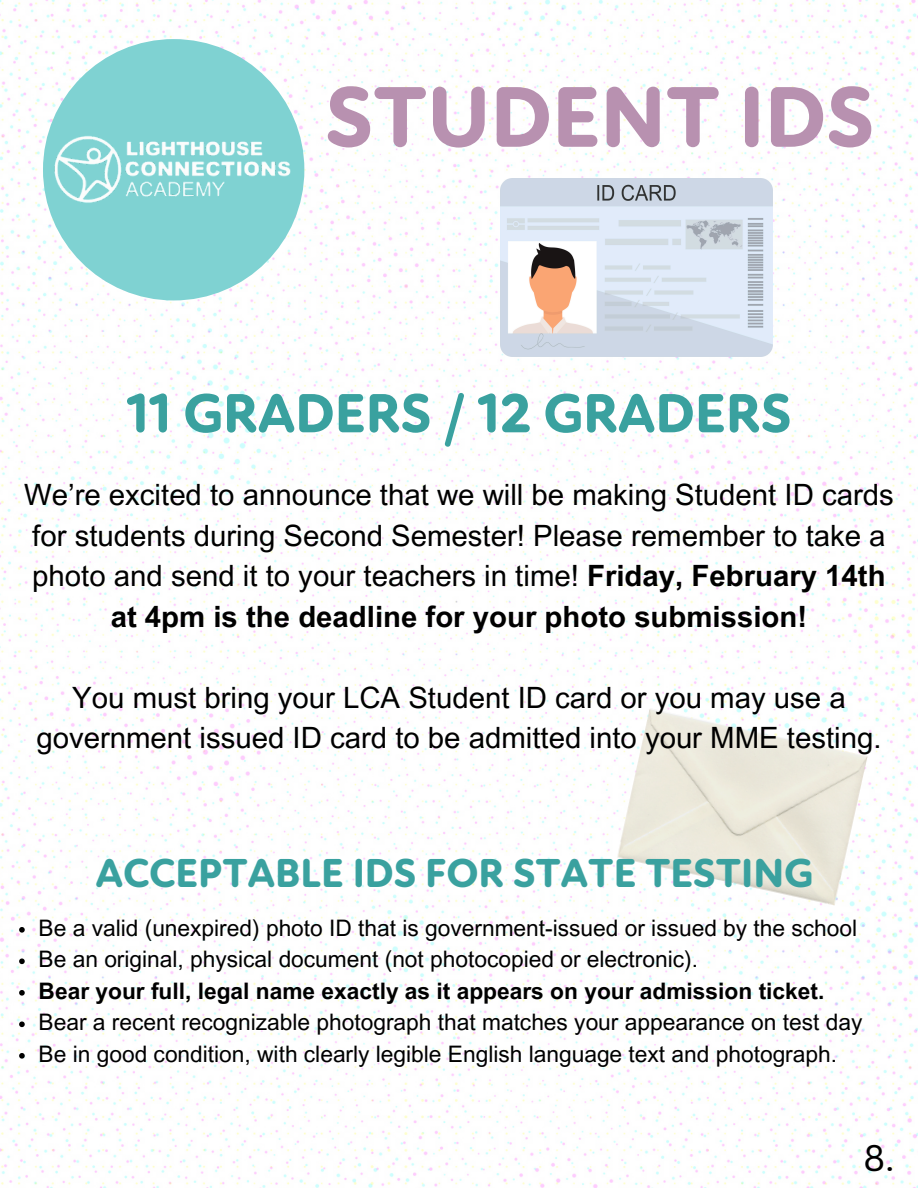
<style>
.page{position:relative;width:918px;height:1188px;background:#fff}
.page>*{position:absolute;margin:0;border:0;box-sizing:border-box;transform-origin:0 0}
.t1{font:800 87.75px "New Atten Round";color:#b891b0}
.t2{font:800 56.25px "New Atten Round";color:#3aa19f}
.t3{font:800 41.25px "New Atten Round";color:#3aa19f}
.t4{font:36px "Canva Sans";color:#000}
.t5{font:29.4px/40.5px "Arial MT Pro";color:#000;text-align:center}
.t6{font:22.8px "Arial MT Pro";color:#000}
.t7{font:700 22.8px "Arial MT Pro";color:#000}
.s1{font-weight:700}
</style>
<div class="page">
<img style="left:0;top:0;width:918px;height:1188px">
<div style="left:43px;top:39px;width:261px;height:261px;background:#7fd2d2;border-radius:50%"></div>
<img style="left:45px;top:128px;width:257px;height:83px">
<img style="left:607px;top:701px;width:272px;height:217px">
<img style="left:500px;top:178px;width:272px;height:178px">
<svg style="left:19px;top:927px;width:6px;height:6px"></svg>
<svg style="left:19px;top:958px;width:6px;height:6px"></svg>
<svg style="left:19px;top:990px;width:6px;height:6px"></svg>
<svg style="left:19px;top:1021px;width:6px;height:6px"></svg>
<svg style="left:19px;top:1053px;width:6px;height:6px"></svg>
<p class="t1" style="left:325px;top:81px;width:551px">STUDENT IDS</p>
<p class="t2" style="left:126px;top:390px;width:667px">11 GRADERS / 12 GRADERS</p>
<p class="t5" style="left:24px;top:478px;width:871px">We’re excited to announce that we will be making Student ID cards for students during Second Semester! Please remember to take a photo and send it to your teachers in time! <span class="s1">Friday, February 14th at 4pm is the deadline for your photo submission!</span></p>
<p class="t5" style="left:36px;top:681px;width:847px">You must bring your LCA Student ID card or you may use a government issued ID card to be admitted into your MME testing.</p>
<h3 class="t3" style="left:96px;top:856px;width:719px">ACCEPTABLE IDS FOR STATE TESTING</h3>
<p class="t6" style="left:39px;top:919px;width:820px">Be a valid (unexpired) photo ID that is government-issued or issued by the school</p>
<h2 class="t6" style="left:39px;top:951px;width:661px">Be an original, physical document (not photocopied or electronic).</h2>
<p class="t7" style="left:39px;top:982px;width:787px">Bear your full, legal name exactly as it appears on your admission ticket.</p>
<p class="t6" style="left:39px;top:1014px;width:825px">Bear a recent recognizable photograph that matches your appearance on test day</p>
<p class="t6" style="left:39px;top:1045px;width:800px">Be in good condition, with clearly legible English language text and photograph.</p>
<h1 class="t4" style="left:863px;top:1133px;width:33px">8.</h1>
</div>
